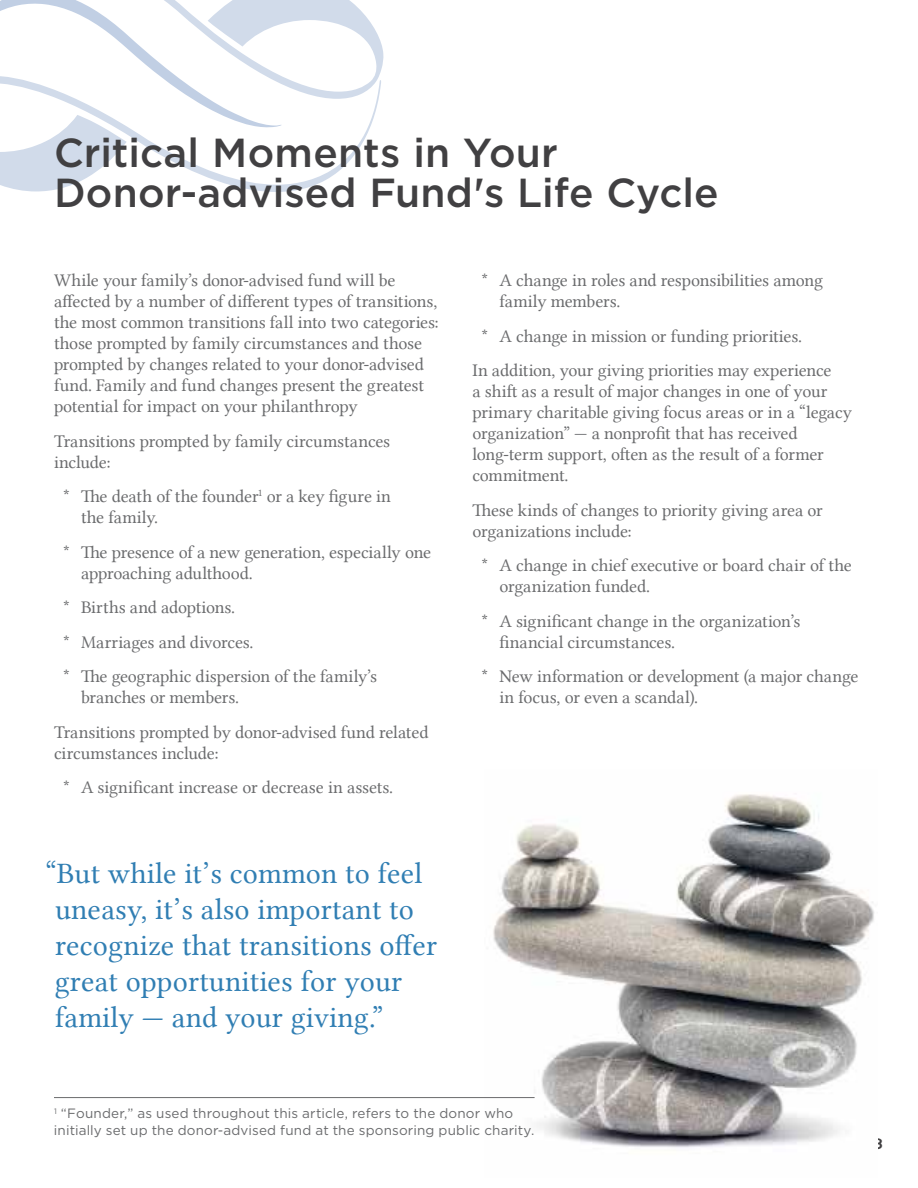
<style>
.page{position:relative;width:918px;height:1188px;background:#fff}
.page>*{position:absolute;margin:0;border:0;box-sizing:border-box;transform-origin:0 0}
.t1{font:500 40.5px/39.8px "Gotham";letter-spacing:.005em;color:#414042}
.t2{font:30px/36px "Lin Libertine";letter-spacing:.005em;color:#307eb3}
.t3{font:18px/21px "Lin Libertine";letter-spacing:-.01em;color:#6a6b6d}
.t4{font:18px "splekta";color:#414042}
.t5{font:13.5px/16.5px "Gotham HTF";letter-spacing:.01em;color:#6a6b6d}
</style>
<div class="page">
<svg style="left:0;top:129px;width:369px;height:63px"></svg>
<svg style="left:0;top:0;width:383px;height:129px"></svg>
<img style="left:484px;top:794px;width:390px;height:354px">
<hr style="left:54px;top:1097px;width:481px;height:1px;background:#6a6b6d">
<h1 class="t1" style="left:54px;top:133px;width:666px">Critical Moments in Your<br>Donor-advised Fund's Life Cycle</h1>
<p class="t3" style="left:54px;top:270px;width:386px">While your family’s donor-advised fund will be affected by a number of different types of transitions, the most common transitions fall into two categories: those prompted by family circumstances and those prompted by changes related to your donor-advised fund. Family and fund changes present the greatest potential for impact on your philanthropy</p>
<p class="t3" style="left:54px;top:430px;width:338px">Transitions prompted by family circumstances include:</p>
<p class="t3" style="left:81px;top:486px;width:312px;text-indent:-18px">* The death of the founder<sup>1</sup> or a key figure in the family.</p>
<p class="t3" style="left:81px;top:541px;width:352px;text-indent:-18px">* The presence of a new generation, especially one approaching adulthood.</p>
<p class="t3" style="left:63px;top:590px;width:316px;line-height:34.5px">* Births and adoptions.<br>* Marriages and divorces.<br>* The geographic dispersion of the family’s</p>
<p class="t3" style="left:54px;top:680px;width:376px;line-height:34.5px;text-indent:27px">branches or members.<br>Transitions prompted by donor-advised fund related</p>
<p class="t3" style="left:63px;top:736px;width:332px;line-height:34.5px;text-indent:-9px">circumstances include:<br>* A significant increase or decrease in assets.</p>
<h2 class="t2" style="left:55px;top:856px;width:384px;text-indent:-9px">“But while it’s common to feel uneasy, it’s also important to recognize that transitions offer great opportunities for your family — and your giving.”</h2>
<p class="t3" style="left:500px;top:270px;width:325px;text-indent:-18px">* A change in roles and responsibilities among family members.</p>
<p class="t3" style="left:473px;top:319px;width:361px;line-height:34.5px;text-indent:9px">* A change in mission or funding priorities.<br>In addition, your giving priorities may experience</p>
<p class="t3" style="left:473px;top:381px;width:381px">a shift as a result of major changes in one of your primary charitable giving focus areas or in a “legacy organization” — a nonprofit that has received long-term support, often as the result of a former commitment.</p>
<p class="t3" style="left:473px;top:499px;width:352px">These kinds of changes to priority giving area or organizations include:</p>
<p class="t3" style="left:500px;top:555px;width:354px;text-indent:-18px">* A change in chief executive or board chair of the organization funded.</p>
<p class="t3" style="left:500px;top:610px;width:302px;text-indent:-18px">* A significant change in the organization’s financial circumstances.</p>
<p class="t3" style="left:500px;top:666px;width:360px;text-indent:-18px">* New information or development (a major change in focus, or even a scandal).</p>
<p class="t5" style="left:54px;top:1105px;width:482px"><sup>1</sup> “Founder,” as used throughout this article, refers to the donor who initially set up the donor-advised fund at the sponsoring public charity.</p>
<p class="t4" style="left:873px;top:1135px;width:12px">3</p>
</div>
